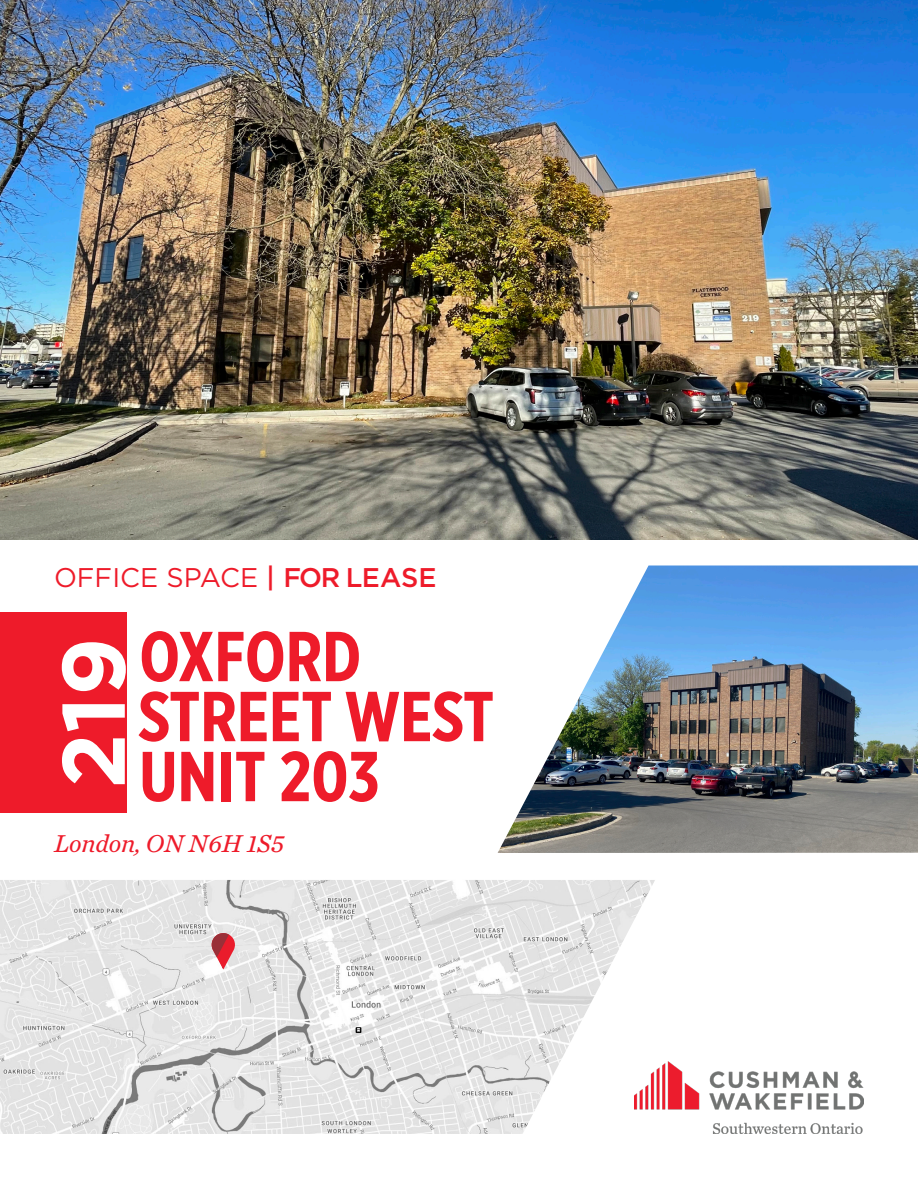
<style>
.page{position:relative;width:918px;height:1188px;background:#fff}
.page>*{position:absolute;margin:0;border:0;box-sizing:border-box;transform-origin:0 0}
.t1{font:700 88.5px "Gotham";color:#fff}
.t2{font:700 70.5px "Gotham X Narrow";color:#ee1b2a}
.t3{font:27px "Gotham";color:#ee1b2a}
.t4{font:italic 25.5px "Chronicle Text G2";color:#ee1b2a}
.s1{font-weight:500}
</style>
<div class="page">
<img style="left:0;top:880px;width:655px;height:254px">
<img style="left:634px;top:1061px;width:230px;height:73px">
<img style="left:498px;top:566px;width:420px;height:287px">
<div style="left:0;top:613px;width:126px;height:200px;background:#ee1b2a"></div>
<img style="left:0;top:0;width:918px;height:540px">
<svg style="left:212px;top:933px;width:23px;height:37px"></svg>
<p class="t3" style="left:54px;top:560px;width:384px">OFFICE SPACE <span class="s1">| FOR LEASE</span></p>
<p class="t1" style="left:35px;top:789px;width:153px;rotate:-90deg">219</p>
<p class="t2" style="left:139px;top:613px;width:223px">OXFORD</p>
<p class="t2" style="left:139px;top:673px;width:357px">STREET WEST</p>
<p class="t2" style="left:139px;top:733px;width:242px">UNIT 203</p>
<p class="t4" style="left:54px;top:824px;width:232px">London, ON N6H 1S5</p>
</div>
